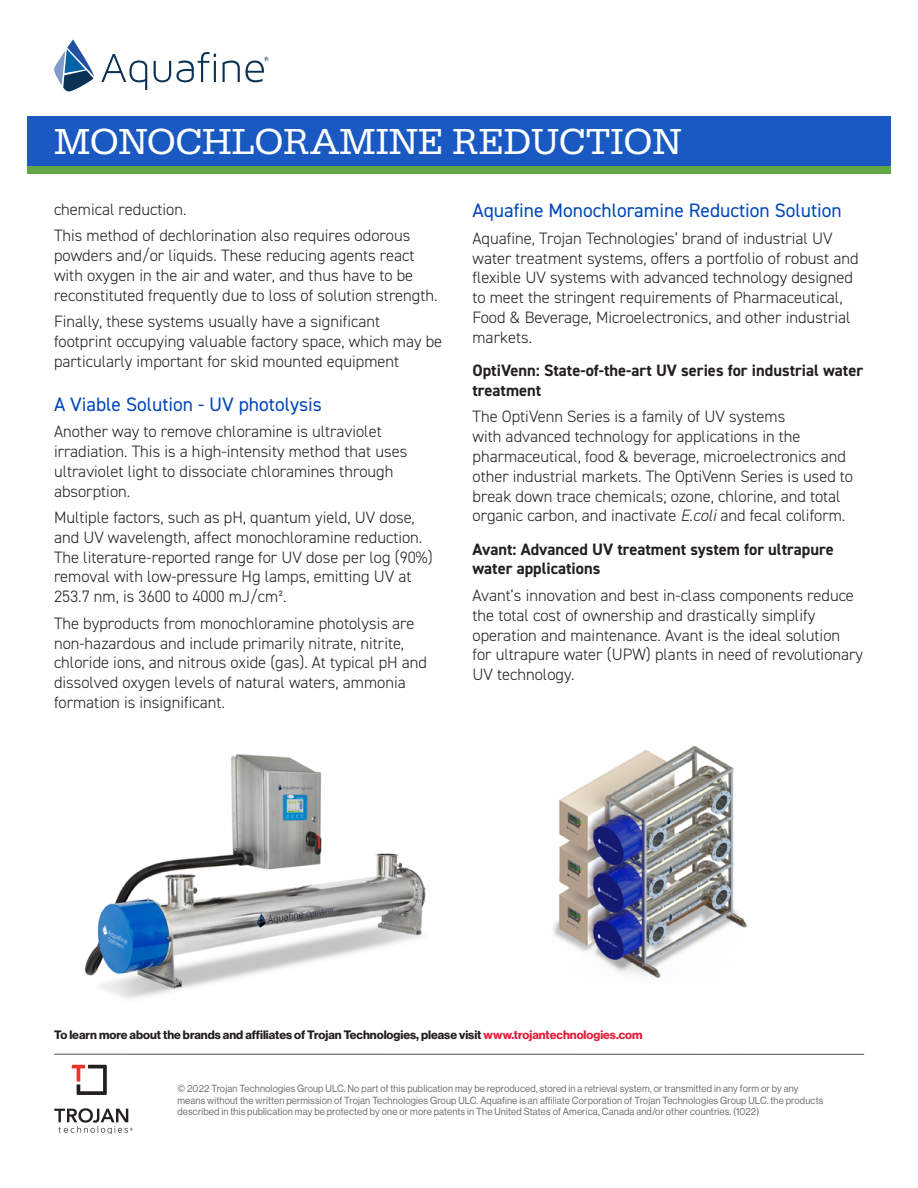
<style>
.page{position:relative;width:918px;height:1188px;background:#fff}
.page>*{position:absolute;margin:0;border:0;box-sizing:border-box;transform-origin:0 0}
.t1{font:37.5px "Serifa";color:#fff}
.t2{font:19.5px "DIN2014";color:#0047ba}
.t3{font:300 16.5px/19.8px "DIN2014";color:#231f20}
.t4{font:700 16.5px/19.8px "DIN2014";color:#231f20}
.t5{font:12px "N Haas Grotesk DS Pro 75 Bd";color:#231f20}
.t6{font:10.05px/11.2px "N Haas Grotesk DS Pro 55 Rg";letter-spacing:.015em;color:#6d6e71;scale:.95 1}
.s1{font-style:italic}
.s2{color:#e31e38}
</style>
<div class="page">
<div style="left:27px;top:116px;width:864px;height:54px;background:#1a59c1"></div>
<svg style="left:101px;top:54px;width:46px;height:36px"></svg>
<svg style="left:154px;top:52px;width:62px;height:30px"></svg>
<svg style="left:54px;top:39px;width:40px;height:53px"></svg>
<svg style="left:223px;top:57px;width:46px;height:25px"></svg>
<div style="left:27px;top:167px;width:864px;height:7px;background:#62a744"></div>
<img style="left:553px;top:745px;width:195px;height:233px">
<img style="left:84px;top:754px;width:342px;height:245px">
<hr style="left:54px;top:1054px;width:810px;height:1px;background:#4d4d4f">
<svg style="left:72px;top:1065px;width:35px;height:30px"></svg>
<svg style="left:54px;top:1108px;width:79px;height:26px"></svg>
<h1 class="t1" style="left:54px;top:121px;width:629px">MONOCHLORAMINE REDUCTION</h1>
<p class="t3" style="left:54px;top:196px;width:358px;line-height:26.5px">chemical reduction.<br>This method of dechlorination also requires odorous</p>
<p class="t3" style="left:54px;top:246px;width:385px">powders and/or liquids. These reducing agents react with oxygen in the air and water, and thus have to be reconstituted frequently due to loss of solution strength.</p>
<p class="t3" style="left:54px;top:312px;width:390px">Finally, these systems usually have a significant footprint occupying valuable factory space, which may be particularly important for skid mounted equipment</p>
<p class="t2" style="left:54px;top:392px;width:270px">A Viable Solution - UV photolysis</p>
<p class="t3" style="left:54px;top:422px;width:355px">Another way to remove chloramine is ultraviolet irradiation. This is a high-intensity method that uses ultraviolet light to dissociate chloramines through absorption.</p>
<p class="t3" style="left:54px;top:508px;width:380px">Multiple factors, such as pH, quantum yield, UV dose, and UV wavelength, affect monochloramine reduction.<br>The literature-reported range for UV dose per log (90%) removal with low-pressure Hg lamps, emitting UV at 253.7 nm, is 3600 to 4000 mJ/cm².</p>
<p class="t3" style="left:54px;top:613px;width:375px">The byproducts from monochloramine photolysis are non-hazardous and include primarily nitrate, nitrite, chloride ions, and nitrous oxide (gas). At typical pH and dissolved oxygen levels of natural waters, ammonia formation is insignificant.</p>
<p class="t2" style="left:472px;top:198px;width:371px">Aquafine Monochloramine Reduction Solution</p>
<p class="t3" style="left:472px;top:228px;width:388px">Aquafine, Trojan Technologies’ brand of industrial UV water treatment systems, offers a portfolio of robust and flexible UV systems with advanced technology designed to meet the stringent requirements of Pharmaceutical, Food &amp; Beverage, Microelectronics, and other industrial markets.</p>
<p class="t4" style="left:472px;top:360px;width:392px">OptiVenn: State-of-the-art UV series for industrial water treatment</p>
<p class="t3" style="left:472px;top:407px;width:382px">The OptiVenn Series is a family of UV systems<br>with advanced technology for applications in the pharmaceutical, food &amp; beverage, microelectronics and other industrial markets. The OptiVenn Series is used to break down trace chemicals; ozone, chlorine, and total organic carbon, and inactivate <span class="s1">E.coli</span> and fecal coliform.</p>
<p class="t4" style="left:472px;top:539px;width:363px">Avant: Advanced UV treatment system for ultrapure water applications</p>
<p class="t3" style="left:472px;top:585px;width:392px">Avant’s innovation and best in-class components reduce the total cost of ownership and drastically simplify operation and maintenance. Avant is the ideal solution for ultrapure water (UPW) plants in need of revolutionary UV technology.</p>
<p class="t5" style="left:54px;top:1028px;width:590px">To learn more about the brands and affiliates of Trojan Technologies, please visit <span class="s2">www.trojantechnologies.com</span></p>
<p class="t6" style="left:177px;top:1083px;width:681px">© 2022 Trojan Technologies Group ULC. No part of this publication may be reproduced, stored in a retrieval system, or transmitted in any form or by any means without the written permission of Trojan Technologies Group ULC. Aquafine is an affiliate Corporation of Trojan Technologies Group ULC. the products described in this publication may be protected by one or more patents in The United States of America, Canada and/or other countries. (1022)</p>
</div>
